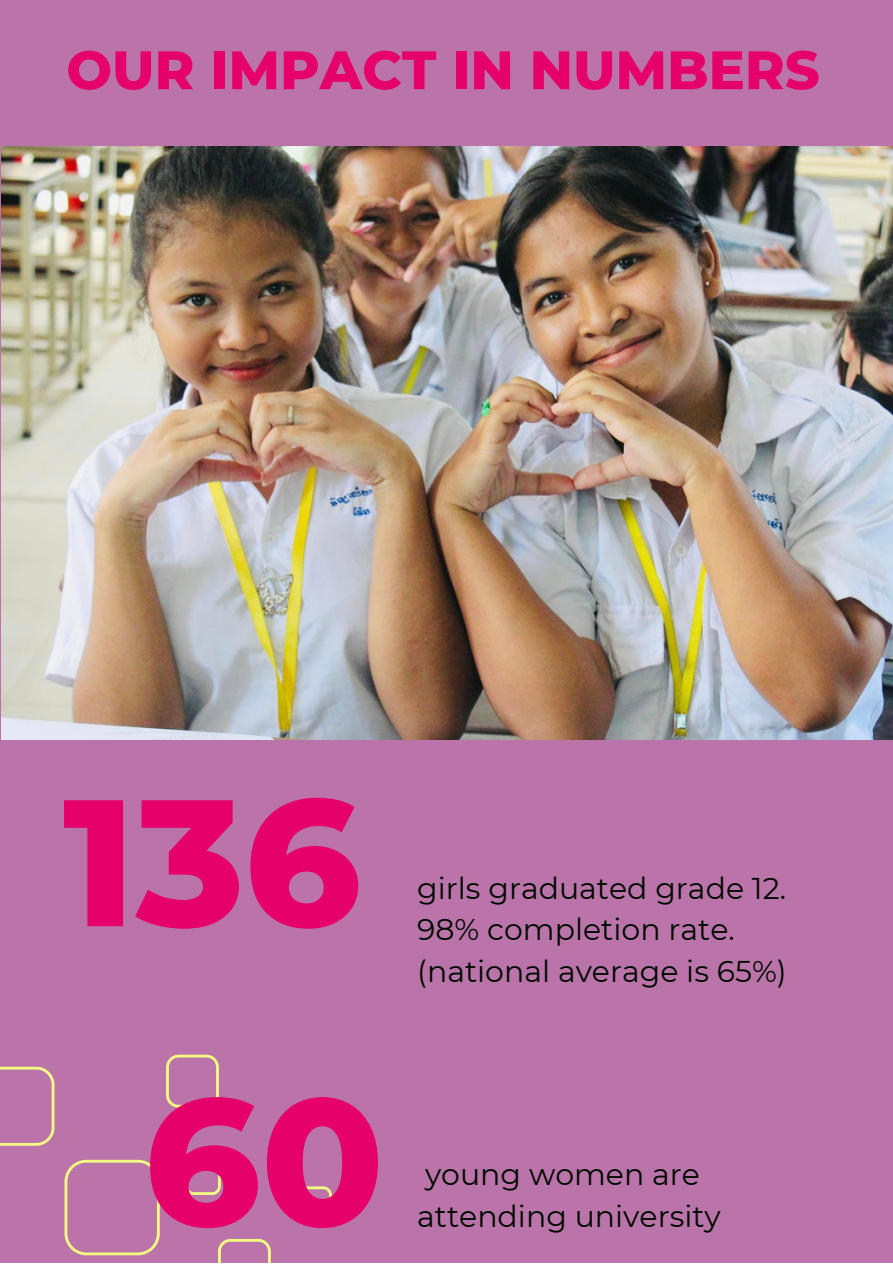
<style>
.page{position:relative;width:893px;height:1264px;background:#fff}
.page>*{position:absolute;margin:0;border:0;box-sizing:border-box;transform-origin:0 0}
.t1{font:800 179.85px "Montserrat";color:#e60069}
.t2{font:800 54px "Montserrat";color:#e60069}
.t3{font:30px/41.5px "Montserrat";color:#000a01}
</style>
<div class="page">
<div style="left:0;top:0;width:892px;height:1262px;background:#ba74a9"></div>
<svg style="left:166px;top:1054px;width:53px;height:53px"></svg>
<svg style="left:64px;top:1159px;width:96px;height:96px"></svg>
<svg style="left:0;top:1066px;width:54px;height:79px"></svg>
<svg style="left:185px;top:1159px;width:36px;height:35px"></svg>
<svg style="left:218px;top:1239px;width:53px;height:23px"></svg>
<svg style="left:296px;top:1186px;width:35px;height:35px"></svg>
<img style="left:2px;top:146px;width:890px;height:593px">
<p class="t2" style="left:66px;top:37px;width:754px">OUR IMPACT IN NUMBERS</p>
<p class="t1" style="left:63px;top:752px;width:300px">136</p>
<p class="t3" style="left:417px;top:867px;width:370px">girls graduated grade 12.</p>
<p class="t3" style="left:417px;top:908px;width:319px">98% completion rate.</p>
<p class="t3" style="left:417px;top:950px;width:371px">(national average is 65%)</p>
<p class="t1" style="left:144px;top:1051px;width:241px">60</p>
<p class="t3" style="left:417px;top:1153px;width:305px">young women are attending university</p>
</div>
